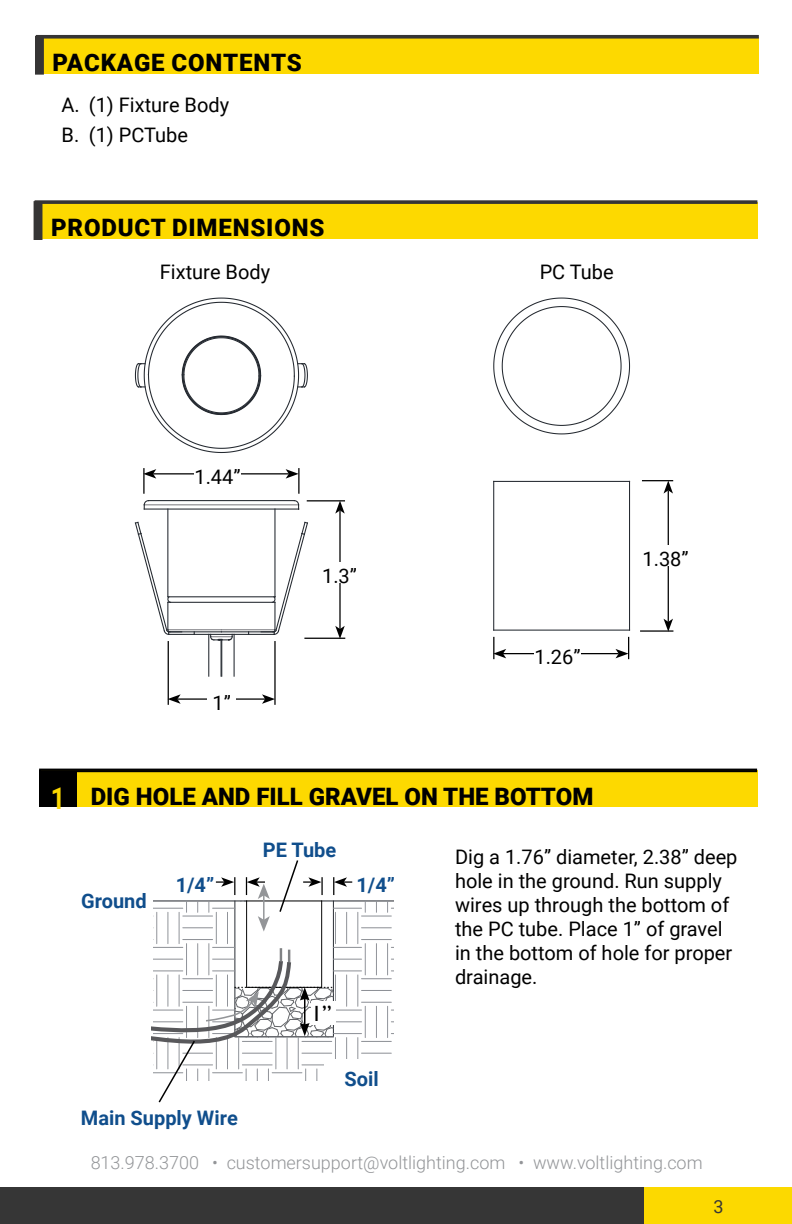
<style>
.page{position:relative;width:792px;height:1224px;background:#fff}
.page>*{position:absolute;margin:0;border:0;box-sizing:border-box;transform-origin:0 0}
.t1{font:900 24px "Roboto";letter-spacing:.03em;color:#000}
.t2{font:900 24px "Roboto";color:#000}
.t3{font:22px "Gill Sans";color:#000}
.t4{font:20px/24px "Roboto";color:#000}
.t5{font:700 20px "Roboto";color:#104e8c}
.t6{font:300 18px "Roboto";color:#939598}
.t7{font:18px "Roboto";color:#363636}
.s1{font-weight:700;font-size:30px;color:#fdd900}
</style>
<div class="page">
<div style="left:1px;top:1188px;width:644px;height:36px;background:#363636"></div>
<div style="left:645px;top:1188px;width:147px;height:36px;background:#fcd900"></div>
<div style="left:39px;top:37px;width:720px;height:37px;background:#fdd900"></div>
<div style="left:35px;top:36px;width:9px;height:39px;background:#363535;border:2px solid #363535"></div>
<div style="left:36px;top:35px;width:723px;height:4px;border:2px solid #363535"></div>
<div style="left:38px;top:202px;width:719px;height:37px;background:#fdd900"></div>
<div style="left:34px;top:201px;width:8px;height:39px;background:#363535"></div>
<div style="left:35px;top:200px;width:722px;height:4px;border:2px solid #363535"></div>
<div style="left:46px;top:770px;width:711px;height:37px;background:#fdd900"></div>
<div style="left:39px;top:770px;width:38px;height:37px;background:#000"></div>
<div style="left:39px;top:769px;width:718px;height:3px;border:2px solid #000"></div>
<hr style="left:170px;top:631px;width:51px;height:1px;background:#242930">
<hr style="left:221px;top:631px;width:52px;height:1px;background:#242930">
<hr style="left:168px;top:602px;width:107px;height:1px;background:#242930">
<hr style="left:221px;top:639px;width:1px;height:37px;background:#242930">
<hr style="left:144px;top:504px;width:155px;height:1px;background:#808084">
<hr style="left:168px;top:629px;width:53px;height:1px;background:#808084">
<hr style="left:221px;top:629px;width:54px;height:1px;background:#808084">
<svg style="left:134px;top:297px;width:174px;height:156px"></svg>
<svg style="left:143px;top:500px;width:7px;height:9px"></svg>
<hr style="left:167px;top:509px;width:1px;height:88px;background:#242930">
<hr style="left:274px;top:509px;width:1px;height:88px;background:#242930">
<hr style="left:208px;top:634px;width:1px;height:42px;background:#242930">
<hr style="left:234px;top:634px;width:1px;height:42px;background:#242930">
<hr style="left:149px;top:500px;width:145px;height:1px;background:#242930">
<svg style="left:293px;top:500px;width:7px;height:10px"></svg>
<hr style="left:144px;top:509px;width:155px;height:1px;background:#242930">
<hr style="left:168px;top:596px;width:107px;height:1px;background:#242930">
<svg style="left:209px;top:635px;width:24px;height:6px"></svg>
<hr style="left:194px;top:634px;width:55px;height:1px;background:#242930">
<svg style="left:134px;top:521px;width:61px;height:114px"></svg>
<svg style="left:248px;top:521px;width:60px;height:114px"></svg>
<hr style="left:668px;top:490px;width:1px;height:132px;background:#000">
<svg style="left:664px;top:619px;width:9px;height:11px"></svg>
<svg style="left:664px;top:481px;width:9px;height:13px"></svg>
<hr style="left:339px;top:510px;width:2px;height:119px;background:#000">
<svg style="left:335px;top:626px;width:10px;height:12px"></svg>
<svg style="left:335px;top:501px;width:10px;height:13px"></svg>
<hr style="left:153px;top:473px;width:136px;height:1px;background:#000">
<svg style="left:286px;top:469px;width:12px;height:10px"></svg>
<svg style="left:145px;top:469px;width:11px;height:10px"></svg>
<hr style="left:177px;top:698px;width:88px;height:2px;background:#000">
<svg style="left:262px;top:694px;width:12px;height:10px"></svg>
<svg style="left:169px;top:694px;width:12px;height:10px"></svg>
<hr style="left:503px;top:653px;width:116px;height:1px;background:#000">
<hr style="left:298px;top:468px;width:2px;height:26px;background:#000">
<hr style="left:274px;top:641px;width:2px;height:64px;background:#000">
<svg style="left:616px;top:637px;width:13px;height:22px"></svg>
<hr style="left:143px;top:468px;width:2px;height:26px;background:#000">
<hr style="left:168px;top:641px;width:1px;height:64px;background:#000">
<svg style="left:493px;top:637px;width:13px;height:22px"></svg>
<hr style="left:640px;top:630px;width:33px;height:2px;background:#000">
<hr style="left:304px;top:638px;width:41px;height:1px;background:#000">
<hr style="left:642px;top:480px;width:31px;height:1px;background:#000">
<hr style="left:307px;top:500px;width:38px;height:1px;background:#000">
<div style="left:194px;top:463px;width:47px;height:21px;background:#fff"></div>
<div style="left:207px;top:687px;width:29px;height:25px;background:#fff"></div>
<div style="left:534px;top:643px;width:47px;height:21px;background:#fff"></div>
<div style="left:642px;top:545px;width:47px;height:21px;background:#fff"></div>
<div style="left:322px;top:562px;width:35px;height:21px;background:#fff"></div>
<hr style="left:629px;top:481px;width:1px;height:149px;background:#242930">
<hr style="left:493px;top:481px;width:1px;height:149px;background:#242930">
<hr style="left:494px;top:481px;width:136px;height:1px;background:#242930">
<hr style="left:494px;top:630px;width:136px;height:1px;background:#242930">
<svg style="left:493px;top:297px;width:138px;height:138px"></svg>
<svg style="left:333px;top:877px;width:19px;height:18px"></svg>
<svg style="left:216px;top:877px;width:19px;height:18px"></svg>
<hr style="left:153px;top:901px;width:94px;height:1px;background:#242930">
<hr style="left:322px;top:901px;width:71px;height:1px;background:#242930">
<hr style="left:235px;top:901px;width:1px;height:136px;background:#242930">
<hr style="left:333px;top:901px;width:1px;height:136px;background:#242930">
<hr style="left:153px;top:908px;width:30px;height:1px;background:#8e9197">
<hr style="left:183px;top:939px;width:30px;height:1px;background:#8e9197">
<svg style="left:362px;top:939px;width:29px;height:1px"></svg>
<hr style="left:183px;top:927px;width:30px;height:1px;background:#8e9197">
<svg style="left:362px;top:927px;width:29px;height:1px"></svg>
<hr style="left:183px;top:916px;width:30px;height:1px;background:#8e9197">
<hr style="left:156px;top:912px;width:1px;height:32px;background:#8e9197">
<hr style="left:186px;top:944px;width:1px;height:31px;background:#8e9197">
<hr style="left:216px;top:912px;width:1px;height:32px;background:#8e9197">
<hr style="left:335px;top:912px;width:1px;height:32px;background:#8e9197">
<hr style="left:365px;top:944px;width:1px;height:31px;background:#8e9197">
<hr style="left:168px;top:912px;width:1px;height:32px;background:#8e9197">
<hr style="left:197px;top:944px;width:1px;height:31px;background:#8e9197">
<hr style="left:227px;top:912px;width:1px;height:32px;background:#8e9197">
<hr style="left:346px;top:912px;width:1px;height:32px;background:#8e9197">
<hr style="left:376px;top:944px;width:1px;height:31px;background:#8e9197">
<hr style="left:179px;top:912px;width:1px;height:32px;background:#8e9197">
<hr style="left:208px;top:944px;width:1px;height:31px;background:#8e9197">
<svg style="left:208px;top:901px;width:27px;height:11px"></svg>
<hr style="left:357px;top:912px;width:1px;height:32px;background:#8e9197">
<hr style="left:387px;top:944px;width:1px;height:31px;background:#8e9197">
<svg style="left:333px;top:901px;width:60px;height:16px"></svg>
<hr style="left:321px;top:901px;width:1px;height:86px;background:#000">
<hr style="left:246px;top:901px;width:1px;height:86px;background:#000">
<hr style="left:247px;top:901px;width:75px;height:1px;background:#000">
<hr style="left:263px;top:895px;width:2px;height:26px;background:#939598">
<svg style="left:258px;top:916px;width:12px;height:16px"></svg>
<svg style="left:241px;top:877px;width:29px;height:25px"></svg>
<svg style="left:278px;top:860px;width:45px;height:54px"></svg>
<svg style="left:151px;top:947px;width:242px;height:156px"></svg>
<p class="t1" style="left:53px;top:46px;width:251px">PACKAGE CONTENTS</p>
<p class="t4" style="left:62px;top:89px;width:169px;line-height:29.8px">A. (1) Fixture Body<br>B. (1) PCTube</p>
<p class="t1" style="left:51px;top:211px;width:275px">PRODUCT DIMENSIONS</p>
<p class="t4" style="left:160px;top:259px;width:112px">Fixture Body</p>
<p class="t4" style="left:540px;top:259px;width:76px">PC Tube</p>
<p class="t4" style="left:194px;top:464px;width:48px">1.44”</p>
<p class="t4" style="left:212px;top:690px;width:20px">1”</p>
<p class="t4" style="left:322px;top:563px;width:36px">1.3”</p>
<p class="t4" style="left:534px;top:644px;width:48px">1.26”</p>
<p class="t2" style="left:51px;top:780px;width:544px"><span class="s1">1</span> DIG HOLE AND FILL GRAVEL ON THE BOTTOM</p>
<p class="t4" style="left:643px;top:546px;width:48px">1.38”</p>
<p class="t5" style="left:81px;top:887px;width:67px">Ground</p>
<p class="t5" style="left:263px;top:836px;width:75px">PE Tube</p>
<p class="t5" style="left:176px;top:871px;width:40px">1/4”</p>
<p class="t5" style="left:357px;top:871px;width:40px">1/4”</p>
<p class="t3" style="left:311px;top:1000px;width:22px">1”</p>
<p class="t5" style="left:344px;top:1065px;width:36px">Soil</p>
<p class="t5" style="left:81px;top:1104px;width:158px">Main Supply Wire</p>
<p class="t4" style="left:455px;top:845px;width:284px">Dig a 1.76” diameter, 2.38” deep hole in the ground. Run supply wires up through the bottom of the PC tube. Place 1” of gravel in the bottom of hole for proper drainage.</p>
<p class="t6" style="left:91px;top:1150px;width:613px">813.978.3700 • customersupport@voltlighting.com • www.voltlighting.com</p>
<p class="t7" style="left:714px;top:1194px;width:12px">3</p>
</div>
